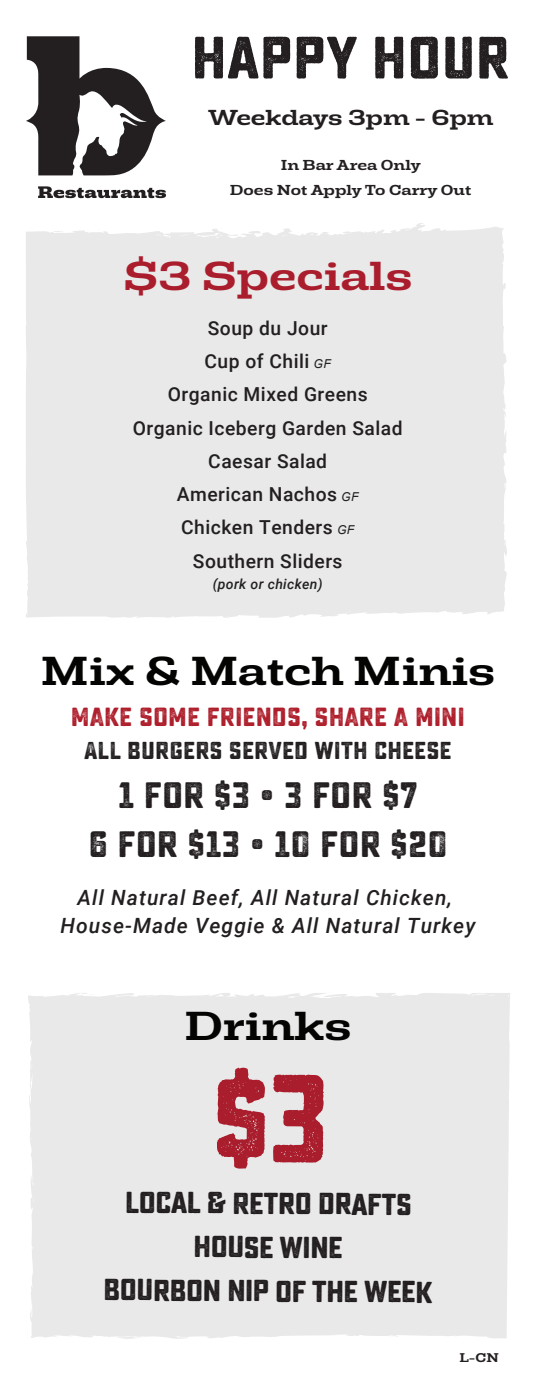
<style>
.page{position:relative;width:536px;height:1386px;background:#fff}
.page>*{position:absolute;margin:0;border:0;box-sizing:border-box;transform-origin:0 0}
.t1{font:124.95px "Sucrose Bold One";color:#aa1d2d}
.t2{font:59.68px "Sucrose Bold One";color:#231f20}
.t3{font:500 39.2px "Rude Slab Extra Wide";color:#040503}
.t4{font:500 39.2px "Rude Slab Extra Wide";color:#aa1d2d}
.t5{font:36.75px/49px "Sucrose Bold Two";color:#231f20;text-align:center}
.t6{font:30.45px/43.8px "Sucrose Bold One";letter-spacing:-.04em;color:#231f20;text-align:center}
.t7{font:26.25px "Sucrose Bold Two";color:#ae1e2b}
.t8{font:24.5px "Sucrose Bold Two";color:#231f20}
.t9{font:italic 500 21px/28px "Roboto";letter-spacing:.05em;color:#231f20;text-align:center}
.t10{font:500 21px "Rude Slab Extra Wide";color:#231f20}
.t11{font:500 19.25px/33.2px "Roboto";letter-spacing:.025em;color:#231f20;text-align:center}
.t12{font:500 14px/24.5px "Rude Slab Extra Wide";color:#231f20;text-align:center}
.t13{font:italic 500 14px "Roboto";letter-spacing:.025em;color:#231f20}
.t14{font:500 12.25px "Rude Slab Extra Wide";color:#231f20}
.s1{font-family:"Arial";font-weight:400;font-style:italic;font-size:12.25px}
</style>
<div class="page">
<div style="left:28px;top:993px;width:482px;height:346px;background:#e9e9e9"></div>
<svg style="left:71px;top:993px;width:13px;height:4px"></svg>
<svg style="left:508px;top:1022px;width:2px;height:181px"></svg>
<svg style="left:459px;top:993px;width:40px;height:3px"></svg>
<svg style="left:286px;top:996px;width:14px;height:2px"></svg>
<svg style="left:491px;top:1334px;width:19px;height:5px"></svg>
<div style="left:26px;top:223px;width:481px;height:395px;background:#e9e9e9"></div>
<svg style="left:26px;top:228px;width:18px;height:3px"></svg>
<svg style="left:178px;top:234px;width:11px;height:2px"></svg>
<svg style="left:215px;top:235px;width:9px;height:3px"></svg>
<svg style="left:280px;top:235px;width:7px;height:2px"></svg>
<svg style="left:26px;top:36px;width:140px;height:139px"></svg>
<svg style="left:38px;top:186px;width:128px;height:12px"></svg>
<h2 class="t2" style="left:191px;top:23px;width:320px">HAPPY HOUR</h2>
<p class="t10" style="left:208px;top:104px;width:287px">Weekdays 3pm - 6pm</p>
<p class="t12" style="left:230px;top:153px;width:243px">In Bar Area Only<br>Does Not Apply To Carry Out</p>
<h3 class="t4" style="left:123px;top:250px;width:290px">$3 Specials</h3>
<p class="t11" style="left:133px;top:311px;width:271px">Soup du Jour<br>Cup of Chili <span class="s1">GF<br></span>Organic Mixed Greens<br>Organic Iceberg Garden Salad<br>Caesar Salad<br>American Nachos <span class="s1">GF<br></span>Chicken Tenders <span class="s1">GF<br></span>Southern Sliders</p>
<p class="t13" style="left:213px;top:574px;width:111px">(pork or chicken)</p>
<h3 class="t3" style="left:41px;top:645px;width:455px">Mix &amp; Match Minis</h3>
<h3 class="t7" style="left:71px;top:702px;width:395px">MAKE SOME FRIENDS, SHARE A MINI</h3>
<p class="t8" style="left:84px;top:736px;width:369px">ALL BURGERS SERVED WITH CHEESE</p>
<h3 class="t5" style="left:88px;top:772px;width:360px">1 FOR $3 • 3 FOR $7<br>6 FOR $13 • 10 FOR $20</h3>
<p class="t9" style="left:61px;top:882px;width:416px">All Natural Beef, All Natural Chicken,<br>House-Made Veggie &amp; All Natural Turkey</p>
<h3 class="t3" style="left:184px;top:1000px;width:169px">Drinks</h3>
<h1 class="t1" style="left:210px;top:1045px;width:123px">$3</h1>
<h3 class="t6" style="left:103px;top:1182px;width:331px">LOCAL &amp; RETRO DRAFTS<br>HOUSE WINE<br>BOURBON NIP OF THE WEEK</h3>
<p class="t14" style="left:459px;top:1350px;width:41px">L-CN</p>
</div>
